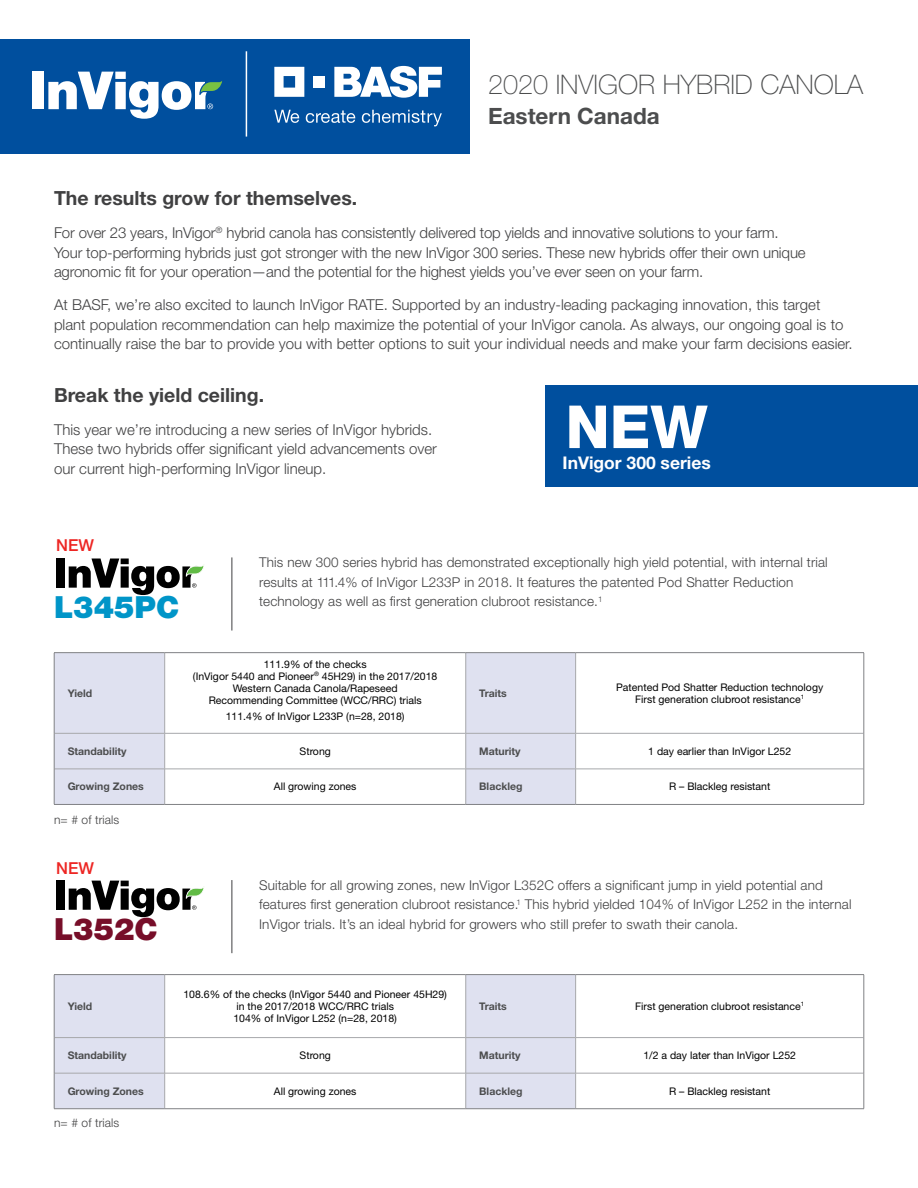
<style>
.page{position:relative;width:918px;height:1188px;background:#fff}
.page>*{position:absolute;margin:0;border:0;box-sizing:border-box;transform-origin:0 0}
.t1{font:800 59.4px "Helvetica Neue LT Std";color:#fff}
.t2{font:900 30.6px "Helvetica Neue LT Std";color:#0095c8}
.t3{font:900 30.6px "Helvetica Neue LT Std";color:#770e29}
.t4{font:100 27px "Helvetica Neue LT Std";color:#4c4d4e}
.t5{font:700 22.5px "Helvetica Neue LT Std";color:#4c4d4e}
.t6{font:700 19.5px "Helvetica Neue LT Std";color:#404041}
.t7{font:700 17.55px "Helvetica Neue LT Std";color:#fff}
.t8{font:500 16.5px "Helvetica Neue LT Std";color:#ed2623}
.t9{font:300 15px/19.5px "Helvetica Neue LT Std";color:#404041}
.t10{font:300 13.5px/19.5px "Helvetica Neue LT Std";letter-spacing:.01em;color:#404041}
.t11{font:300 12px "Helvetica Neue LT Std";letter-spacing:.01em;color:#404041}
.t12{font:10.5px/12px "Helvetica Neue LT Std";color:#000;text-align:center}
.t13{font:700 10.5px "Helvetica Neue LT Std";color:#4c4d4e}
</style>
<div class="page">
<div style="left:56px;top:559px;width:9px;height:29px;background:#000"></div>
<svg style="left:69px;top:559px;width:135px;height:36px"></svg>
<svg style="left:55px;top:653px;width:520px;height:151px"></svg>
<hr style="left:164px;top:653px;width:1px;height:80px;background:#a7a8ab">
<hr style="left:164px;top:734px;width:1px;height:35px;background:#a7a8ab">
<hr style="left:164px;top:769px;width:1px;height:35px;background:#a7a8ab">
<hr style="left:54px;top:733px;width:111px;height:1px;background:#a7a8ab">
<hr style="left:165px;top:733px;width:301px;height:1px;background:#a7a8ab">
<hr style="left:576px;top:733px;width:288px;height:1px;background:#a7a8ab">
<hr style="left:54px;top:769px;width:111px;height:1px;background:#a7a8ab">
<hr style="left:165px;top:769px;width:301px;height:1px;background:#a7a8ab">
<hr style="left:576px;top:769px;width:288px;height:1px;background:#a7a8ab">
<hr style="left:465px;top:653px;width:1px;height:80px;background:#a7a8ab">
<hr style="left:465px;top:734px;width:1px;height:35px;background:#a7a8ab">
<hr style="left:465px;top:769px;width:1px;height:35px;background:#a7a8ab">
<hr style="left:575px;top:653px;width:1px;height:80px;background:#a7a8ab">
<hr style="left:575px;top:734px;width:1px;height:35px;background:#a7a8ab">
<hr style="left:575px;top:769px;width:1px;height:35px;background:#a7a8ab">
<hr style="left:466px;top:733px;width:110px;height:1px;background:#a7a8ab">
<hr style="left:466px;top:769px;width:110px;height:1px;background:#a7a8ab">
<hr style="left:54px;top:652px;width:111px;height:1px;background:#808184">
<hr style="left:54px;top:653px;width:1px;height:80px;background:#808184">
<hr style="left:466px;top:652px;width:110px;height:1px;background:#808184">
<hr style="left:864px;top:653px;width:1px;height:80px;background:#808184">
<hr style="left:54px;top:733px;width:1px;height:36px;background:#808184">
<hr style="left:864px;top:733px;width:1px;height:36px;background:#808184">
<hr style="left:54px;top:769px;width:1px;height:35px;background:#808184">
<hr style="left:864px;top:769px;width:1px;height:35px;background:#808184">
<hr style="left:165px;top:652px;width:301px;height:1px;background:#808184">
<hr style="left:576px;top:652px;width:288px;height:1px;background:#808184">
<hr style="left:54px;top:804px;width:111px;height:1px;background:#808184">
<hr style="left:165px;top:804px;width:301px;height:1px;background:#808184">
<hr style="left:466px;top:804px;width:110px;height:1px;background:#808184">
<hr style="left:576px;top:804px;width:288px;height:1px;background:#808184">
<hr style="left:232px;top:557px;width:1px;height:74px;background:#404041">
<div style="left:545px;top:385px;width:373px;height:101px;background:#004f9e"></div>
<div style="left:56px;top:881px;width:9px;height:29px;background:#000"></div>
<svg style="left:69px;top:881px;width:135px;height:36px"></svg>
<svg style="left:55px;top:975px;width:520px;height:133px"></svg>
<hr style="left:165px;top:1037px;width:301px;height:1px;background:#a7a8ab">
<hr style="left:576px;top:1037px;width:288px;height:1px;background:#a7a8ab">
<hr style="left:165px;top:1073px;width:301px;height:1px;background:#a7a8ab">
<hr style="left:576px;top:1073px;width:288px;height:1px;background:#a7a8ab">
<hr style="left:164px;top:975px;width:1px;height:62px;background:#a7a8ab">
<hr style="left:164px;top:1038px;width:1px;height:35px;background:#a7a8ab">
<hr style="left:164px;top:1073px;width:1px;height:36px;background:#a7a8ab">
<hr style="left:54px;top:1037px;width:111px;height:1px;background:#a7a8ab">
<hr style="left:54px;top:1073px;width:111px;height:1px;background:#a7a8ab">
<hr style="left:465px;top:975px;width:1px;height:62px;background:#a7a8ab">
<hr style="left:465px;top:1038px;width:1px;height:35px;background:#a7a8ab">
<hr style="left:465px;top:1073px;width:1px;height:36px;background:#a7a8ab">
<hr style="left:575px;top:975px;width:1px;height:62px;background:#a7a8ab">
<hr style="left:575px;top:1038px;width:1px;height:35px;background:#a7a8ab">
<hr style="left:575px;top:1073px;width:1px;height:36px;background:#a7a8ab">
<hr style="left:466px;top:1037px;width:110px;height:1px;background:#a7a8ab">
<hr style="left:466px;top:1073px;width:110px;height:1px;background:#a7a8ab">
<hr style="left:54px;top:974px;width:111px;height:1px;background:#808184">
<hr style="left:54px;top:975px;width:1px;height:63px;background:#808184">
<hr style="left:466px;top:974px;width:110px;height:1px;background:#808184">
<hr style="left:864px;top:975px;width:1px;height:63px;background:#808184">
<hr style="left:54px;top:1038px;width:1px;height:35px;background:#808184">
<hr style="left:864px;top:1038px;width:1px;height:35px;background:#808184">
<hr style="left:54px;top:1073px;width:1px;height:36px;background:#808184">
<hr style="left:864px;top:1073px;width:1px;height:36px;background:#808184">
<hr style="left:165px;top:974px;width:301px;height:1px;background:#808184">
<hr style="left:576px;top:974px;width:288px;height:1px;background:#808184">
<hr style="left:54px;top:1108px;width:111px;height:1px;background:#808184">
<hr style="left:165px;top:1108px;width:301px;height:1px;background:#808184">
<hr style="left:466px;top:1108px;width:110px;height:1px;background:#808184">
<hr style="left:576px;top:1108px;width:288px;height:1px;background:#808184">
<hr style="left:232px;top:880px;width:1px;height:73px;background:#404041">
<div style="left:0;top:39px;width:470px;height:115px;background:#004f9e"></div>
<svg style="left:274px;top:67px;width:30px;height:30px"></svg>
<div style="left:314px;top:76px;width:11px;height:12px;background:#fff"></div>
<svg style="left:334px;top:66px;width:108px;height:32px"></svg>
<svg style="left:274px;top:110px;width:25px;height:13px"></svg>
<svg style="left:306px;top:110px;width:49px;height:13px"></svg>
<svg style="left:362px;top:110px;width:80px;height:16px"></svg>
<hr style="left:246px;top:51px;width:1px;height:86px;background:#fff">
<div style="left:32px;top:72px;width:12px;height:37px;background:#fff"></div>
<svg style="left:48px;top:72px;width:174px;height:46px"></svg>
<h3 class="t4" style="left:488px;top:69px;width:377px">2020 INVIGOR HYBRID CANOLA</h3>
<h3 class="t5" style="left:488px;top:102px;width:173px">Eastern Canada</h3>
<h3 class="t6" style="left:54px;top:186px;width:305px">The results grow for themselves.</h3>
<p class="t9" style="left:54px;top:223px;width:753px">For over 23 years, InVigor<sup>®</sup> hybrid canola has consistently delivered top yields and innovative solutions to your farm.<br>Your top-performing hybrids just got stronger with the new InVigor 300 series. These new hybrids offer their own unique agronomic fit for your operation—and the potential for the highest yields you’ve ever seen on your farm.</p>
<p class="t9" style="left:54px;top:295px;width:800px">At BASF, we’re also excited to launch InVigor RATE. Supported by an industry-leading packaging innovation, this target plant population recommendation can help maximize the potential of your InVigor canola. As always, our ongoing goal is to continually raise the bar to provide you with better options to suit your individual needs and make your farm decisions easier.</p>
<h3 class="t6" style="left:54px;top:383px;width:212px">Break the yield ceiling.</h3>
<p class="t9" style="left:54px;top:419px;width:384px">This year we’re introducing a new series of InVigor hybrids.<br>These two hybrids offer significant yield advancements over our current high-performing InVigor lineup.</p>
<h1 class="t1" style="left:566px;top:392px;width:144px">NEW</h1>
<p class="t7" style="left:563px;top:452px;width:150px">InVigor 300 series</p>
<p class="t8" style="left:56px;top:536px;width:39px">NEW</p>
<h2 class="t2" style="left:54px;top:589px;width:127px">L345PC</h2>
<p class="t10" style="left:259px;top:552px;width:570px">This new 300 series hybrid has demonstrated exceptionally high yield potential, with internal trial results at 111.4% of InVigor L233P in 2018. It features the patented Pod Shatter Reduction technology as well as first generation clubroot resistance.<sup>1</sup></p>
<p class="t13" style="left:68px;top:686px;width:26px">Yield</p>
<p class="t12" style="left:193px;top:658px;width:246px">111.9% of the checks<br>(InVigor 5440 and Pioneer<sup>®</sup> 45H29) in the 2017/2018<br>Western Canada Canola/Rapeseed<br>Recommending Committee (WCC/RRC) trials</p>
<p class="t12" style="left:226px;top:710px;width:180px">111.4% of InVigor L233P (n=28, 2018)</p>
<p class="t13" style="left:479px;top:686px;width:29px">Traits</p>
<p class="t12" style="left:616px;top:681px;width:209px">Patented Pod Shatter Reduction technology<br>First generation clubroot resistance<sup>1</sup></p>
<p class="t13" style="left:68px;top:745px;width:60px">Standability</p>
<p class="t12" style="left:300px;top:745px;width:33px">Strong</p>
<p class="t13" style="left:479px;top:745px;width:43px">Maturity</p>
<p class="t12" style="left:648px;top:745px;width:144px">1 day earlier than InVigor L252</p>
<p class="t13" style="left:68px;top:780px;width:78px">Growing Zones</p>
<p class="t12" style="left:274px;top:781px;width:84px">All growing zones</p>
<p class="t13" style="left:479px;top:780px;width:45px">Blackleg</p>
<p class="t12" style="left:669px;top:781px;width:103px">R – Blackleg resistant</p>
<p class="t11" style="left:54px;top:812px;width:67px">n= # of trials</p>
<p class="t8" style="left:56px;top:858px;width:39px">NEW</p>
<h2 class="t3" style="left:54px;top:911px;width:105px">L352C</h2>
<p class="t13" style="left:68px;top:1000px;width:26px">Yield</p>
<p class="t10" style="left:259px;top:875px;width:594px">Suitable for all growing zones, new InVigor L352C offers a significant jump in yield potential and features first generation clubroot resistance.<sup>1</sup> This hybrid yielded 104% of InVigor L252 in the internal<br>InVigor trials. It’s an ideal hybrid for growers who still prefer to swath their canola.</p>
<p class="t12" style="left:183px;top:988px;width:265px">108.6% of the checks (InVigor 5440 and Pioneer 45H29) in the 2017/2018 WCC/RRC trials<br>104% of InVigor L252 (n=28, 2018)</p>
<p class="t13" style="left:479px;top:1000px;width:29px">Traits</p>
<p class="t12" style="left:635px;top:1000px;width:170px">First generation clubroot resistance<sup>1</sup></p>
<p class="t13" style="left:68px;top:1049px;width:60px">Standability</p>
<p class="t12" style="left:300px;top:1049px;width:33px">Strong</p>
<p class="t13" style="left:479px;top:1049px;width:43px">Maturity</p>
<p class="t12" style="left:643px;top:1049px;width:154px">1/2 a day later than InVigor L252</p>
<p class="t13" style="left:68px;top:1084px;width:78px">Growing Zones</p>
<p class="t12" style="left:274px;top:1085px;width:84px">All growing zones</p>
<p class="t13" style="left:479px;top:1084px;width:45px">Blackleg</p>
<p class="t12" style="left:669px;top:1085px;width:103px">R – Blackleg resistant</p>
<p class="t11" style="left:54px;top:1116px;width:67px">n= # of trials</p>
</div>
